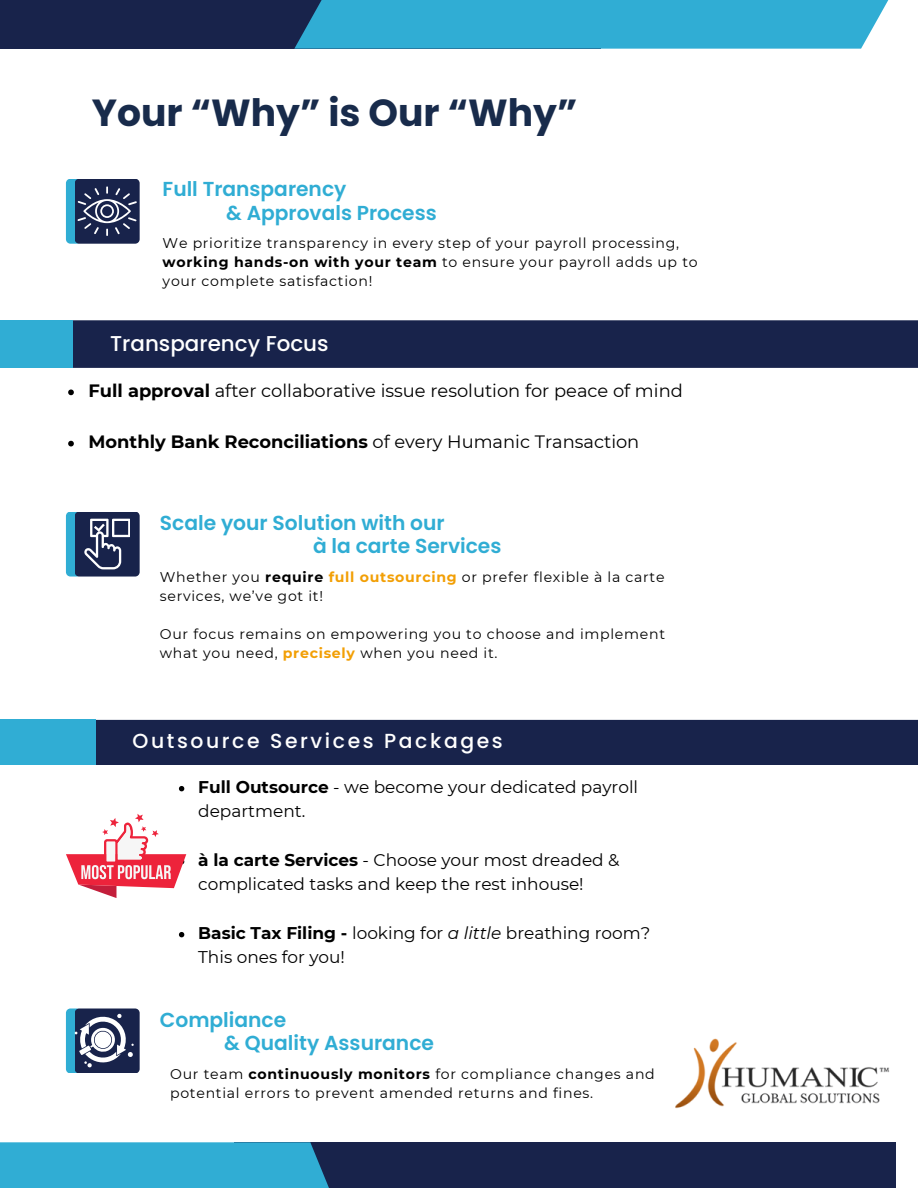
<style>
.page{position:relative;width:918px;height:1188px;background:#fff}
.page>*{position:absolute;margin:0;border:0;box-sizing:border-box;transform-origin:0 0}
.t1{font:700 37.65px "Poppins";color:#182b4b}
.t2{font:500 21.45px "Poppins";color:#fff}
.t3{font:500 20.4px "Poppins";letter-spacing:.13em;color:#fff}
.t4{font:600 20.25px/23.7px "Poppins";color:#30add4}
.t5{font:17.85px "Montserrat";color:#000}
.t6{font:700 17.85px "Montserrat";color:#000}
.t7{font:16.95px/24.3px "Montserrat";color:#000}
.t8{font:14.1px/19.2px "Montserrat";letter-spacing:.05em;color:#000}
.s1{font-weight:700}
.s2{font-weight:400}
.s3{font-weight:700;color:#f29f05}
.s4{font-style:italic}
</style>
<div class="page">
<div style="left:72px;top:320px;width:846px;height:48px;background:#18234b"></div>
<div style="left:0;top:320px;width:72px;height:48px;background:#30add4"></div>
<svg style="left:68px;top:390px;width:6px;height:5px"></svg>
<svg style="left:68px;top:441px;width:6px;height:5px"></svg>
<img style="left:675px;top:1038px;width:215px;height:71px">
<div style="left:96px;top:720px;width:822px;height:45px;background:#18234b"></div>
<div style="left:0;top:720px;width:96px;height:45px;background:#30add4"></div>
<svg style="left:179px;top:786px;width:5px;height:5px"></svg>
<svg style="left:179px;top:932px;width:5px;height:5px"></svg>
<div style="left:66px;top:1009px;width:15px;height:64px;background:#30add4;border-radius:4px"></div>
<div style="left:75px;top:1009px;width:65px;height:64px;background:#18234b;border-radius:4px"></div>
<svg style="left:75px;top:1014px;width:59px;height:54px"></svg>
<div style="left:66px;top:512px;width:15px;height:65px;background:#30add4;border-radius:4px"></div>
<div style="left:75px;top:512px;width:65px;height:65px;background:#18234b;border-radius:4px"></div>
<svg style="left:84px;top:519px;width:46px;height:50px"></svg>
<div style="left:66px;top:179px;width:15px;height:65px;background:#30add4;border-radius:4px"></div>
<div style="left:75px;top:179px;width:65px;height:65px;background:#18234b;border-radius:4px"></div>
<svg style="left:77px;top:186px;width:60px;height:50px"></svg>
<div style="left:234px;top:1143px;width:662px;height:45px;background:#18234b"></div>
<svg style="left:0;top:1142px;width:464px;height:46px;fill:#30add4"></svg>
<div style="left:0;top:0;width:601px;height:49px;background:#18234b"></div>
<div style="left:294px;top:0;width:624px;height:49px;background:#30add4"></div>
<svg style="left:66px;top:814px;width:120px;height:84px"></svg>
<p class="t1" style="left:92px;top:86px;width:487px">Your “Why” is Our “Why”</p>
<p class="t4" style="left:226px;top:177px;width:212px;line-height:24.2px;text-indent:-64px">Full Transparency<br>&amp; Approvals Process</p>
<p class="t8" style="left:163px;top:233px;width:536px">We prioritize transparency in every step of your payroll processing, <span class="s1">working hands-on with your team</span> to ensure your payroll adds up to your complete satisfaction!</p>
<h2 class="t2" style="left:110px;top:329px;width:220px">Transparency Focus</h2>
<h1 class="t5" style="left:89px;top:379px;width:596px"><span class="s1">Full approval</span> after collaborative issue resolution for peace of mind</h1>
<p class="t6" style="left:89px;top:431px;width:552px">Monthly Bank Reconciliations <span class="s2">of every Humanic Transaction</span></p>
<p class="t4" style="left:313px;top:511px;width:190px;text-indent:-153px">Scale your Solution with our<br>à la carte Services</p>
<p class="t8" style="left:160px;top:567px;width:506px">Whether you <span class="s1">require</span> <span class="s3">full outsourcing</span> or prefer flexible à la carte services, we’ve got it!</p>
<h2 class="t8" style="left:160px;top:625px;width:507px">Our focus remains on empowering you to choose and implement what you need, <span class="s3">precisely</span> when you need it.</h2>
<h2 class="t3" style="left:133px;top:727px;width:372px">Outsource Services Packages</h2>
<p class="t7" style="left:198px;top:775px;width:441px"><span class="s1">Full Outsource</span> - we become your dedicated payroll department.</p>
<p class="t7" style="left:198px;top:847px;width:423px"><span class="s1">à la carte Services</span> - Choose your most dreaded &amp; complicated tasks and keep the rest inhouse!</p>
<p class="t7" style="left:198px;top:920px;width:454px"><span class="s1">Basic Tax Filing -</span> looking for <span class="s4">a little</span> breathing room?<br>This ones for you!</p>
<p class="t4" style="left:224px;top:1008px;width:211px;text-indent:-64px">Compliance<br>&amp; Quality Assurance</p>
<h2 class="t8" style="left:170px;top:1064px;width:486px">Our team <span class="s1">continuously monitors</span> for compliance changes and potential errors to prevent amended returns and fines.</h2>
</div>
